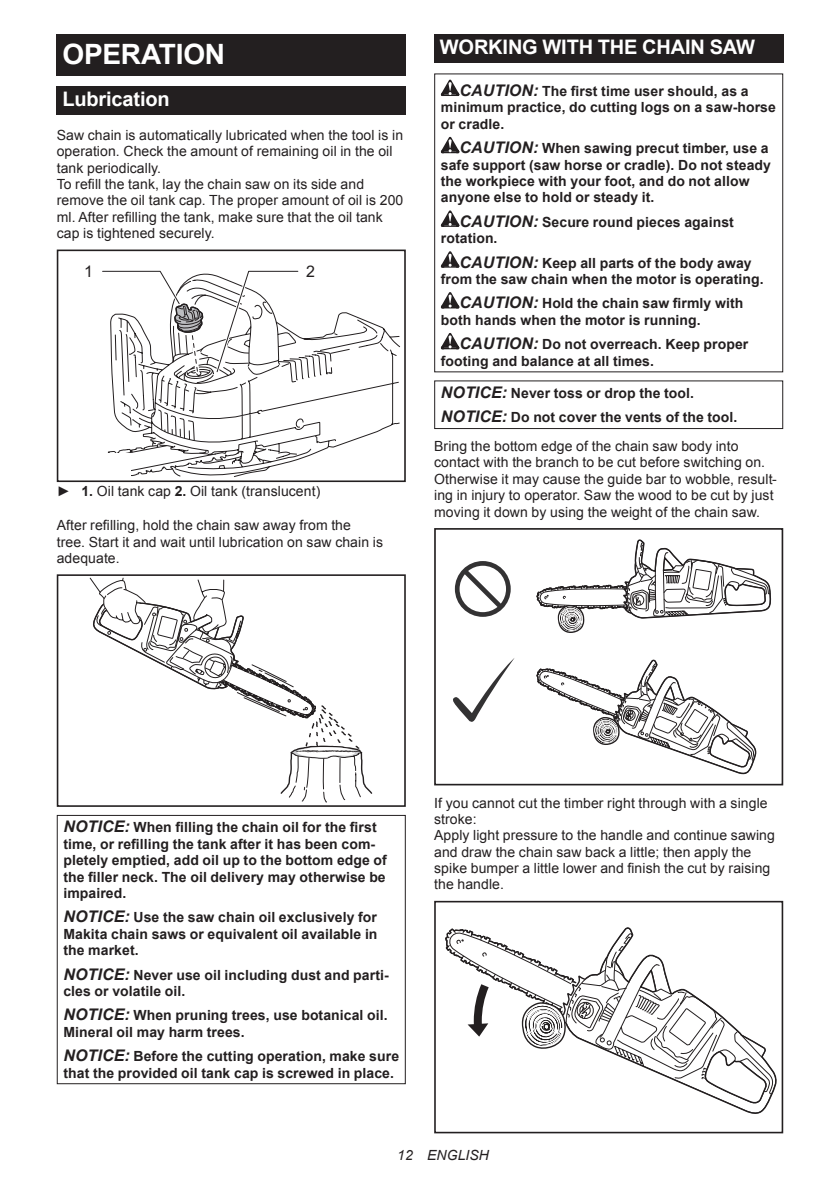
<style>
.page{position:relative;width:840px;height:1191px;background:#fff}
.page>*{position:absolute;margin:0;border:0;box-sizing:border-box;transform-origin:0 0}
.t1{font:700 28px "Arial";letter-spacing:-.01em;color:#fff}
.t2{font:700 20px "Arial";letter-spacing:-.01em;color:#fff}
.t3{font:16px "Arial";color:#231f20}
.t4{font:700 14px/16.4px "Arial";letter-spacing:.005em;color:#231f20}
.t5{font:14px/16.4px "Arial";letter-spacing:.005em;color:#231f20}
.t6{font:italic 14px "Arial";letter-spacing:.005em;color:#231f20}
.s1{font-weight:700}
.s2{font-style:italic;font-size:16px}
</style>
<div class="page">
<div style="left:57px;top:34px;width:348px;height:41px;background:#231f20"></div>
<div style="left:57px;top:86px;width:348px;height:29px;background:#231f20"></div>
<svg style="left:337px;top:312px;width:63px;height:135px"></svg>
<div style="left:57px;top:249px;width:348px;height:233px;border:2px solid #231f20"></div>
<svg style="left:62px;top:249px;width:275px;height:233px"></svg>
<svg style="left:89px;top:577px;width:284px;height:225px"></svg>
<div style="left:57px;top:778px;width:73px;height:29px;background:#fff"></div>
<div style="left:57px;top:574px;width:348px;height:233px;border:2px solid #231f20"></div>
<div style="left:57px;top:815px;width:348px;height:269px;border:1px solid #231f20"></div>
<div style="left:434px;top:34px;width:348px;height:29px;background:#231f20"></div>
<svg style="left:440px;top:80px;width:19px;height:16px"></svg>
<svg style="left:440px;top:137px;width:19px;height:16px"></svg>
<svg style="left:440px;top:210px;width:19px;height:17px"></svg>
<svg style="left:440px;top:251px;width:19px;height:17px"></svg>
<svg style="left:440px;top:292px;width:19px;height:16px"></svg>
<svg style="left:440px;top:333px;width:19px;height:16px"></svg>
<div style="left:434px;top:380px;width:348px;height:49px;border:1px solid #231f20"></div>
<svg style="left:536px;top:539px;width:235px;height:94px"></svg>
<svg style="left:536px;top:659px;width:220px;height:116px"></svg>
<div style="left:434px;top:528px;width:348px;height:257px;border:2px solid #231f20"></div>
<svg style="left:454px;top:561px;width:56px;height:56px"></svg>
<svg style="left:453px;top:658px;width:61px;height:64px"></svg>
<svg style="left:445px;top:927px;width:331px;height:187px"></svg>
<div style="left:434px;top:1105px;width:73px;height:28px;background:#fff"></div>
<div style="left:434px;top:901px;width:348px;height:232px;border:2px solid #231f20"></div>
<h1 class="t1" style="left:62px;top:38px;width:164px">OPERATION</h1>
<h2 class="t2" style="left:62px;top:88px;width:109px">Lubrication</h2>
<p class="t5" style="left:57px;top:127px;width:348px">Saw chain is automatically lubricated when the tool is in operation. Check the amount of remaining oil in the oil tank periodically.<br>To refill the tank, lay the chain saw on its side and remove the oil tank cap. The proper amount of oil is 200 ml. After refilling the tank, make sure that the oil tank cap is tightened securely.</p>
<p class="t3" style="left:84px;top:261px;width:10px">1</p>
<p class="t3" style="left:306px;top:261px;width:10px">2</p>
<p class="t5" style="left:57px;top:482px;width:265px">► <span class="s1">1.</span> Oil tank cap <span class="s1">2.</span> Oil tank (translucent)</p>
<p class="t5" style="left:57px;top:517px;width:327px">After refilling, hold the chain saw away from the<br>tree. Start it and wait until lubrication on saw chain is adequate.</p>
<h2 class="t2" style="left:439px;top:36px;width:316px">WORKING WITH THE CHAIN SAW</h2>
<p class="t4" style="left:440px;top:83px;width:336px;text-indent:19px"><span class="s2">CAUTION:</span> The first time user should, as a minimum practice, do cutting logs on a saw-horse or cradle.</p>
<p class="t4" style="left:440px;top:140px;width:331px;text-indent:19px"><span class="s2">CAUTION:</span> When sawing precut timber, use a safe support (saw horse or cradle). Do not steady the workpiece with your foot, and do not allow anyone else to hold or steady it.</p>
<p class="t4" style="left:440px;top:214px;width:294px;text-indent:19px"><span class="s2">CAUTION:</span> Secure round pieces against rotation.</p>
<p class="t4" style="left:440px;top:255px;width:324px;text-align:center"><span class="s2">CAUTION:</span> Keep all parts of the body away from the saw chain when the motor is operating.</p>
<p class="t4" style="left:440px;top:295px;width:304px;text-indent:19px"><span class="s2">CAUTION:</span> Hold the chain saw firmly with both hands when the motor is running.</p>
<p class="t4" style="left:440px;top:336px;width:309px;text-indent:19px"><span class="s2">CAUTION:</span> Do not overreach. Keep proper footing and balance at all times.</p>
<p class="t4" style="left:440px;top:381px;width:298px;line-height:24.4px"><span class="s2">NOTICE:</span> Never toss or drop the tool.<br><span class="s2">NOTICE:</span> Do not cover the vents of the tool.</p>
<p class="t5" style="left:434px;top:438px;width:344px">Bring the bottom edge of the chain saw body into contact with the branch to be cut before switching on.<br>Otherwise it may cause the guide bar to wobble, result&shy;ing in injury to operator. Saw the wood to be cut by just moving it down by using the weight of the chain saw.</p>
<p class="t4" style="left:63px;top:819px;width:325px"><span class="s2">NOTICE:</span> When filling the chain oil for the first time, or refilling the tank after it has been com&shy;pletely emptied, add oil up to the bottom edge of the filler neck. The oil delivery may otherwise be impaired.</p>
<p class="t4" style="left:63px;top:909px;width:315px;text-align:justify"><span class="s2">NOTICE:</span> Use the saw chain oil exclusively for Makita chain saws or equivalent oil available in the market.</p>
<p class="t4" style="left:63px;top:966px;width:326px"><span class="s2">NOTICE:</span> Never use oil including dust and parti&shy;cles or volatile oil.</p>
<p class="t4" style="left:63px;top:1007px;width:325px"><span class="s2">NOTICE:</span> When pruning trees, use botanical oil.<br>Mineral oil may harm trees.</p>
<p class="t4" style="left:63px;top:1048px;width:337px"><span class="s2">NOTICE:</span> Before the cutting operation, make sure that the provided oil tank cap is screwed in place.</p>
<p class="t5" style="left:434px;top:794px;width:342px">If you cannot cut the timber right through with a single stroke:<br>Apply light pressure to the handle and continue sawing and draw the chain saw back a little; then apply the spike bumper a little lower and finish the cut by raising the handle.</p>
<p class="t6" style="left:397px;top:1147px;width:93px">12 ENGLISH</p>
</div>
